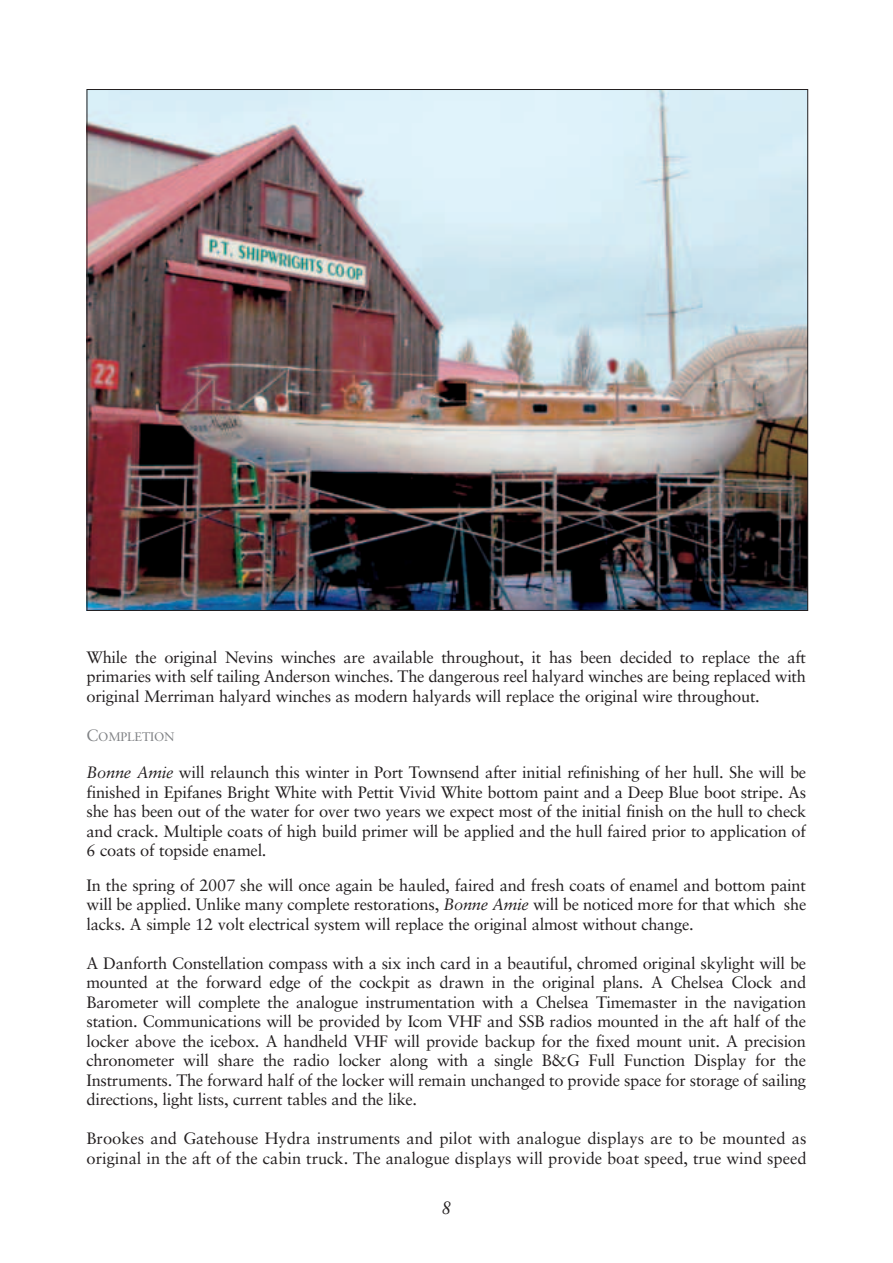
<style>
.page{position:relative;width:893px;height:1263px;background:#fff}
.page>*{position:absolute;margin:0;border:0;box-sizing:border-box;transform-origin:0 0}
.t1{font:italic 18px "Sabon";color:#231f20}
.t2{font:16.5px/19.5px "Sabon";letter-spacing:-.015em;color:#231f20;text-align:justify}
.t3{font:12.3px "Sabon";letter-spacing:-.015em;color:#808285}
.s1{font-size:16.5px}
.s2{font-style:italic}
</style>
<div class="page">
<img style="left:89px;top:91px;width:717px;height:518px">
<p class="t2" style="left:87px;top:648px;width:721px">While the original Nevins winches are available throughout, it has been decided to replace the aft primaries with self tailing Anderson winches. The dangerous reel halyard winches are being replaced with original Merriman halyard winches as modern halyards will replace the original wire throughout.</p>
<p class="t3" style="left:87px;top:731px;width:89px"><span class="s1">C</span>OMPLETION</p>
<p class="t2" style="left:87px;top:764px;width:721px"><span class="s2">Bonne Amie</span> will relaunch this winter in Port Townsend after initial refinishing of her hull. She will be finished in Epifanes Bright White with Pettit Vivid White bottom paint and a Deep Blue boot stripe. As she has been out of the water for over two years we expect most of the initial finish on the hull to check and crack. Multiple coats of high build primer will be applied and the hull faired prior to application of 6 coats of topside enamel.</p>
<p class="t2" style="left:87px;top:876px;width:721px">In the spring of 2007 she will once again be hauled, faired and fresh coats of enamel and bottom paint will be applied. Unlike many complete restorations, <span class="s2">Bonne Amie</span> will be noticed more for that which she lacks. A simple 12 volt electrical system will replace the original almost without change.</p>
<p class="t2" style="left:87px;top:954px;width:721px">A Danforth Constellation compass with a six inch card in a beautiful, chromed original skylight will be mounted at the forward edge of the cockpit as drawn in the original plans. A Chelsea Clock and Barometer will complete the analogue instrumentation with a Chelsea Timemaster in the navigation station. Communications will be provided by Icom VHF and SSB radios mounted in the aft half of the locker above the icebox. A handheld VHF will provide backup for the fixed mount unit. A precision chronometer will share the radio locker along with a single B&amp;G Full Function Display for the Instruments. The forward half of the locker will remain unchanged to provide space for storage of sailing directions, light lists, current tables and the like.</p>
<p class="t2" style="left:87px;top:1130px;width:721px">Brookes and Gatehouse Hydra instruments and pilot with analogue displays are to be mounted as original in the aft of the cabin truck. The analogue displays will provide boat speed, true wind speed</p>
<p class="t1" style="left:441px;top:1201px;width:12px">8</p>
</div>
